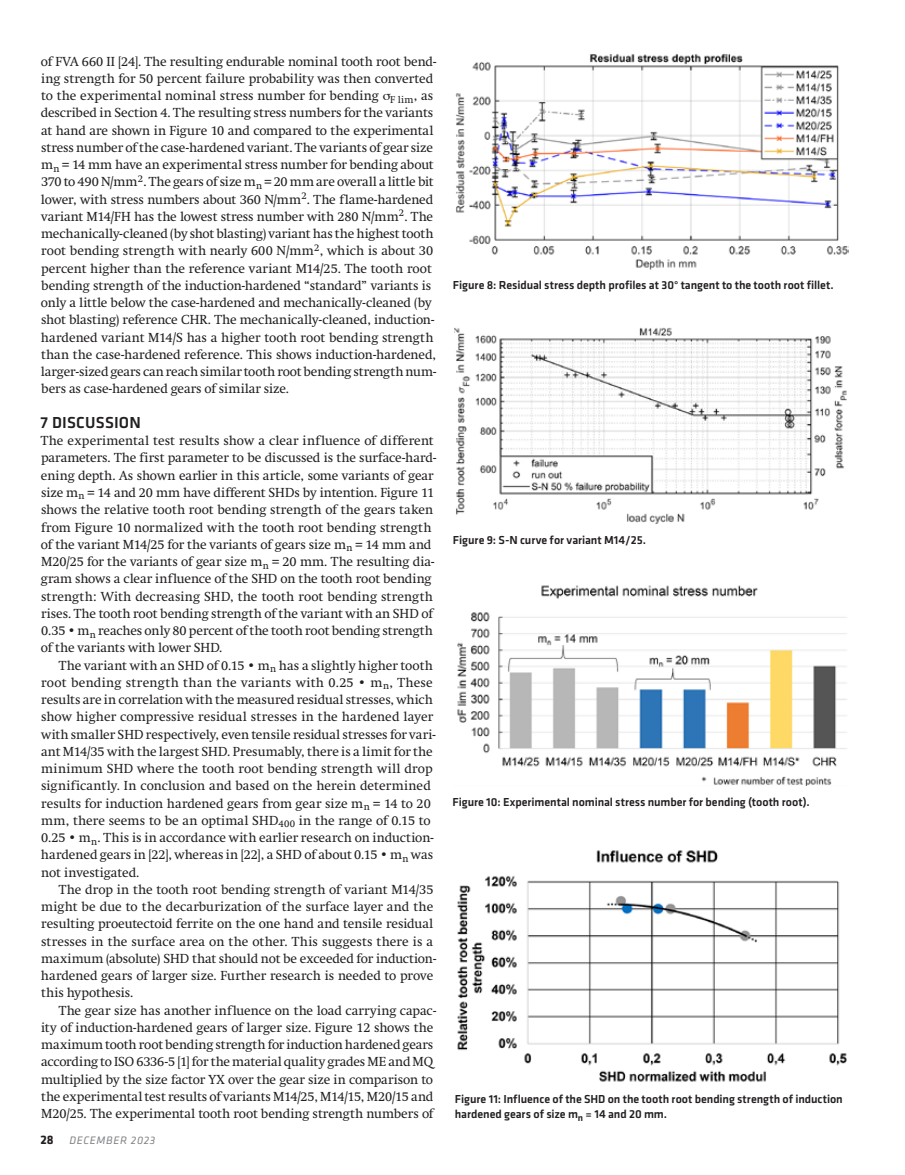
<style>
.page{position:relative;width:905px;height:1175px;background:#fff}
.page>*{position:absolute;margin:0;border:0;box-sizing:border-box;transform-origin:0 0}
.t1{font:500 16.5px "Klavika Basic";letter-spacing:.01em;color:#231f20}
.t2{font:12.9px/17.2px "Swift";color:#231f20}
.t3{font:500 12px/15px "Klavika Basic";letter-spacing:-.005em;color:#231f20}
.t4{font:italic 11.25px "Klavika Basic";letter-spacing:.05em;color:#808285}
.s1{font-weight:700;font-style:normal;font-size:12.75px;color:#231f20}
</style>
<div class="page">
<img style="left:455px;top:53px;width:393px;height:217px">
<img style="left:455px;top:327px;width:392px;height:197px">
<img style="left:457px;top:585px;width:389px;height:200px">
<img style="left:457px;top:850px;width:390px;height:232px">
<p class="t2" style="left:41px;top:52px;width:397px">of FVA 660 II [24]. The resulting endurable nominal tooth root bend&shy;ing strength for 50 percent failure probability was then converted to the experimental nominal stress number for bending ▲<sub>F</sub> <sub>lim</sub>, as described in Section 4. The resulting stress numbers for the variants at hand are shown in Figure 10 and compared to the experimental stress number of the case-hardened variant. The variants of gear size m<sub>n</sub> = 14 mm have an experimental stress number for bending about 370 to 490 N/mm<sup>2</sup>. The gears of size m<sub>n</sub> = 20 mm are overall a little bit lower, with stress numbers about 360 N/mm<sup>2</sup>. The flame-hardened variant M14/FH has the lowest stress number with 280 N/mm<sup>2</sup>. The mechanically-cleaned (by shot blasting) variant has the highest tooth root bending strength with nearly 600 N/mm<sup>2</sup>, which is about 30 percent higher than the reference variant M14/25. The tooth root bending strength of the induction-hardened “standard” variants is only a little below the case-hardened and mechanically-cleaned (by shot blasting) reference CHR. The mechanically-cleaned, induction&shy;hardened variant M14/S has a higher tooth root bending strength than the case-hardened reference. This shows induction-hardened, larger-sized gears can reach similar tooth root bending strength num&shy;bers as case-hardened gears of similar size.</p>
<p class="t1" style="left:41px;top:411px;width:102px">7 DISCUSSION</p>
<p class="t2" style="left:41px;top:432px;width:397px">The experimental test results show a clear influence of different parameters. The first parameter to be discussed is the surface-hard&shy;ening depth. As shown earlier in this article, some variants of gear size m<sub>n</sub> = 14 and 20 mm have different SHDs by intention. Figure 11 shows the relative tooth root bending strength of the gears taken from Figure 10 normalized with the tooth root bending strength of the variant M14/25 for the variants of gears size m<sub>n</sub> = 14 mm and M20/25 for the variants of gear size m<sub>n</sub> = 20 mm. The resulting dia&shy;gram shows a clear influence of the SHD on the tooth root bending strength: With decreasing SHD, the tooth root bending strength rises. The tooth root bending strength of the variant with an SHD of 0.35 • m<sub>n</sub> reaches only 80 percent of the tooth root bending strength of the variants with lower SHD.</p>
<p class="t2" style="left:41px;top:656px;width:396px;text-indent:18px">The variant with an SHD of 0.15 • m<sub>n</sub> has a slightly higher tooth root bending strength than the variants with 0.25 • m<sub>n</sub>, These results are in correlation with the measured residual stresses, which show higher compressive residual stresses in the hardened layer with smaller SHD respectively, even tensile residual stresses for vari&shy;ant M14/35 with the largest SHD. Presumably, there is a limit for the minimum SHD where the tooth root bending strength will drop significantly. In conclusion and based on the herein determined results for induction hardened gears from gear size m<sub>n</sub> = 14 to 20 mm, there seems to be an optimal SHD<sub>400</sub> in the range of 0.15 to 0.25 • m<sub>n</sub>. This is in accordance with earlier research on induction&shy;hardened gears in [22], whereas in [22], a SHD of about 0.15 • m<sub>n</sub> was not investigated.</p>
<p class="t2" style="left:41px;top:880px;width:397px;text-indent:18px">The drop in the tooth root bending strength of variant M14/35 might be due to the decarburization of the surface layer and the resulting proeutectoid ferrite on the one hand and tensile residual stresses in the surface area on the other. This suggests there is a maximum (absolute) SHD that should not be exceeded for induction&shy;hardened gears of larger size. Further research is needed to prove this hypothesis.</p>
<p class="t2" style="left:41px;top:1001px;width:396px;text-indent:18px">The gear size has another influence on the load carrying capac&shy;ity of induction-hardened gears of larger size. Figure 12 shows the maximum tooth root bending strength for induction hardened gears according to ISO 6336-5 [1] for the material quality grades ME and MQ multiplied by the size factor YX over the gear size in comparison to the experimental test results of variants M14/25, M14/15, M20/15 and M20/25. The experimental tooth root bending strength numbers of</p>
<p class="t4" style="left:40px;top:1133px;width:116px"><span class="s1">28</span> DECEMBER 2023</p>
<p class="t3" style="left:453px;top:277px;width:382px">Figure 8: Residual stress depth profiles at 30° tangent to the tooth root fillet.</p>
<p class="t3" style="left:453px;top:532px;width:194px">Figure 9: S-N curve for variant M14/25.</p>
<p class="t3" style="left:452px;top:794px;width:359px">Figure 10: Experimental nominal stress number for bending (tooth root).</p>
<p class="t3" style="left:455px;top:1091px;width:389px">Figure 11: Influence of the SHD on the tooth root bending strength of induction hardened gears of size m<sub>n</sub> = 14 and 20 mm.</p>
</div>
